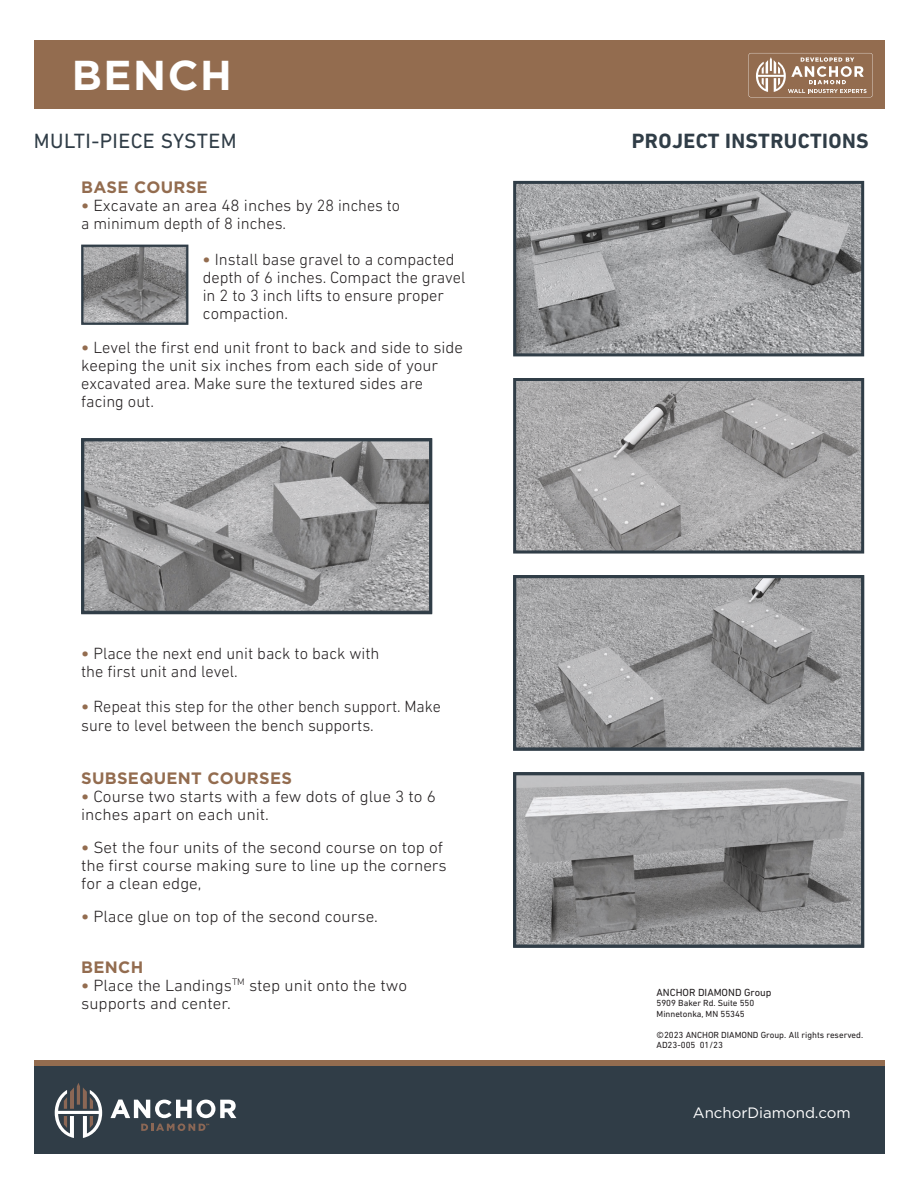
<style>
.page{position:relative;width:918px;height:1188px;background:#fff}
.page>*{position:absolute;margin:0;border:0;box-sizing:border-box;transform-origin:0 0}
.t1{font:700 41.7px "Gotham";letter-spacing:.04em;color:#fff}
.t2{font:700 21px "DIN Next LT Pro";letter-spacing:.02em;color:#303d47}
.t3{font:21px "DIN Next LT Pro";letter-spacing:.02em;color:#303d47}
.t4{font:300 16.5px/18px "DIN Next LT Pro";color:#231f20}
.t5{font:300 16.5px/18px "DIN Next LT Pro";color:#231f20;scale:1.04 1}
.t6{font:700 16.5px "Gotham";letter-spacing:.02em;color:#936c4f}
.t7{font:15px "Gotham";color:#fff}
.t8{font:10.5px "DIN Next LT Pro";color:#231f20}
.t9{font:9px/10.5px "DIN Next LT Pro";color:#231f20}
.s1{font-weight:700;color:#936c4f}
</style>
<div class="page">
<div style="left:34px;top:1061px;width:850px;height:16px;background:#936c4f"></div>
<div style="left:34px;top:40px;width:850px;height:69px;background:#936c4f"></div>
<div style="left:34px;top:1066px;width:850px;height:88px;background:#303d47"></div>
<img style="left:517px;top:185px;width:343px;height:167px">
<div style="left:513px;top:181px;width:351px;height:175px;border:3px solid #303d47"></div>
<svg style="left:517px;top:776px;width:343px;height:168px;background:#989899"></svg>
<div style="left:513px;top:772px;width:351px;height:176px;border:3px solid #303d47"></div>
<svg style="left:517px;top:579px;width:343px;height:168px;background:#9e9ea0"></svg>
<div style="left:513px;top:575px;width:351px;height:176px;border:3px solid #303d47"></div>
<svg style="left:517px;top:382px;width:343px;height:168px;background:#a6a5a6"></svg>
<div style="left:513px;top:378px;width:351px;height:176px;border:3px solid #303d47"></div>
<svg style="left:85px;top:443px;width:343px;height:167px;background:#99999a"></svg>
<div style="left:81px;top:439px;width:351px;height:175px;border:3px solid #303d47"></div>
<svg style="left:85px;top:249px;width:99px;height:71px;background:#8a8a8a"></svg>
<div style="left:81px;top:245px;width:107px;height:79px;border:3px solid #303d47"></div>
<svg style="left:110px;top:1100px;width:126px;height:18px"></svg>
<svg style="left:141px;top:1124px;width:68px;height:7px"></svg>
<svg style="left:55px;top:1083px;width:47px;height:55px"></svg>
<svg style="left:748px;top:53px;width:125px;height:44px"></svg>
<p class="t1" style="left:72px;top:51px;width:162px">BENCH</p>
<p class="t3" style="left:34px;top:129px;width:204px">MULTI-PIECE SYSTEM</p>
<p class="t2" style="left:632px;top:129px;width:238px">PROJECT INSTRUCTIONS</p>
<p class="t6" style="left:81px;top:178px;width:128px">BASE COURSE</p>
<p class="t5" style="left:81px;top:196px;width:308px"><span class="s1">•</span> Excavate an area 48 inches by 28 inches to a minimum depth of 8 inches.</p>
<p class="t4" style="left:203px;top:250px;width:264px"><span class="s1">•</span> Install base gravel to a compacted depth of 6 inches. Compact the gravel in 2 to 3 inch lifts to ensure proper compaction.</p>
<p class="t4" style="left:81px;top:339px;width:383px"><span class="s1">•</span> Level the first end unit front to back and side to side keeping the unit six inches from each side of your excavated area. Make sure the textured sides are facing out.</p>
<p class="t4" style="left:81px;top:645px;width:300px"><span class="s1">•</span> Place the next end unit back to back with the first unit and level.</p>
<p class="t4" style="left:81px;top:696px;width:361px;line-height:19.5px"><span class="s1">•</span> Repeat this step for the other bench support. Make sure to level between the bench supports.</p>
<p class="t6" style="left:81px;top:769px;width:212px">SUBSEQUENT COURSES</p>
<p class="t5" style="left:81px;top:787px;width:343px"><span class="s1">•</span> Course two starts with a few dots of glue 3 to 6 inches apart on each unit.</p>
<p class="t5" style="left:81px;top:838px;width:353px"><span class="s1">•</span> Set the four units of the second course on top of the first course making sure to line up the corners for a clean edge,</p>
<p class="t5" style="left:81px;top:907px;width:287px"><span class="s1">•</span> Place glue on top of the second course.</p>
<p class="t6" style="left:81px;top:958px;width:64px">BENCH</p>
<p class="t5" style="left:81px;top:976px;width:315px"><span class="s1">•</span> Place the Landings<sup>TM</sup> step unit onto the two supports and center.</p>
<p class="t8" style="left:657px;top:986px;width:116px">ANCHOR DIAMOND Group</p>
<p class="t9" style="left:657px;top:998px;width:99px">5909 Baker Rd. Suite 550<br>Minnetonka, MN 55345</p>
<p class="t9" style="left:657px;top:1029px;width:208px">©2023 ANCHOR DIAMOND Group. All rights reserved.<br>AD23-005 01/23</p>
<p class="t7" style="left:693px;top:1104px;width:159px">AnchorDiamond.com</p>
</div>
